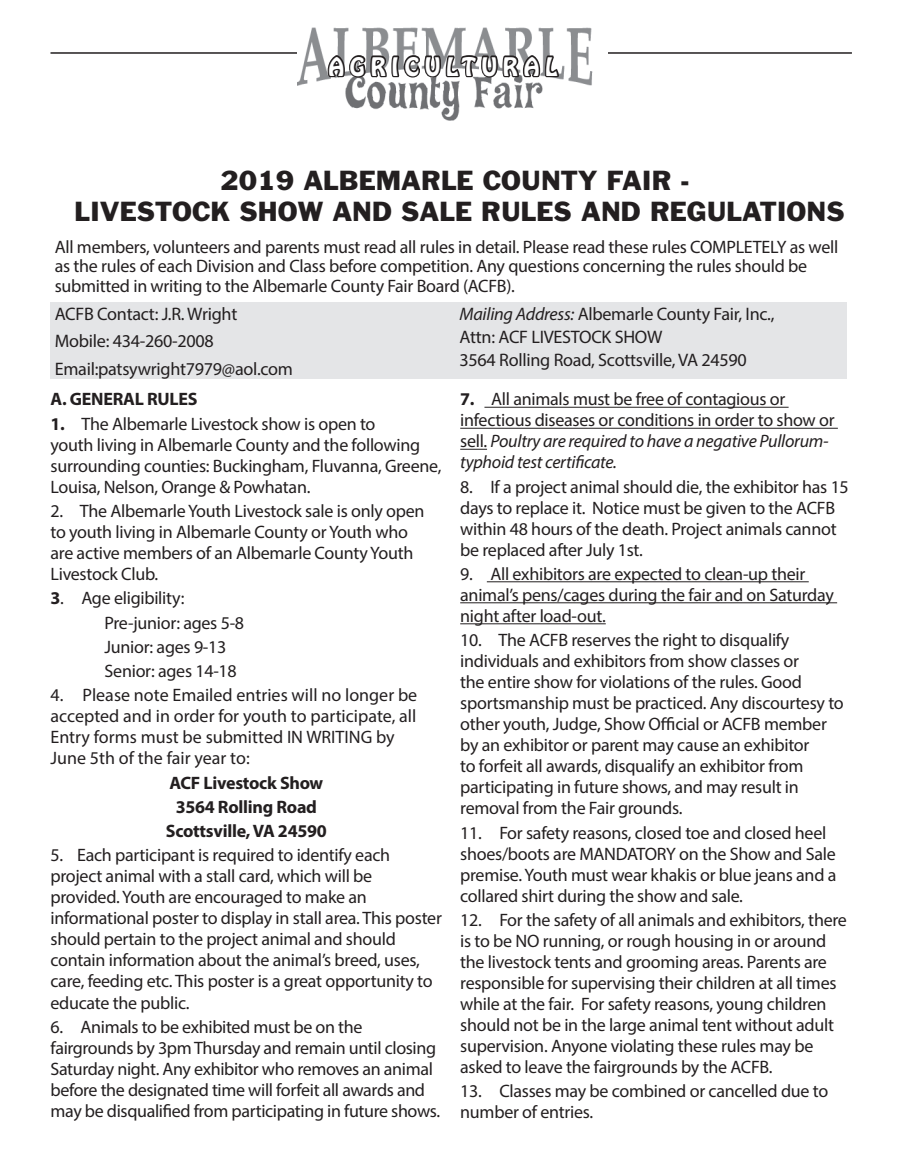
<style>
.page{position:relative;width:905px;height:1175px;background:#fff}
.page>*{position:absolute;margin:0;border:0;box-sizing:border-box;transform-origin:0 0}
.t1{font:25.5px/31.5px "Franklin Gothic";color:#231f20;text-align:center}
.t2{font:22.5px "Hobo";letter-spacing:.26em;color:#fff}
.t3{font:18.15px/27.3px "Myriad Pro";letter-spacing:-.015em;color:#231f20}
.t4{font:18px/21px "Myriad Pro";letter-spacing:-.015em;color:#231f20}
.t5{font:700 18px/24.3px "Myriad Pro";letter-spacing:-.015em;color:#231f20;text-align:center}
.s1{font-style:italic}
.s2{font-weight:700}
</style>
<div class="page">
<hr style="left:50px;top:52px;width:296px;height:2px;background:#231f20">
<hr style="left:555px;top:52px;width:296px;height:2px;background:#231f20">
<div style="left:50px;top:302px;width:796px;height:77px;background:#e4e5e7"></div>
<img style="left:297px;top:27px;width:311px;height:94px">
<hr style="left:484px;top:407px;width:304px;height:1px;background:#231f20">
<hr style="left:460px;top:428px;width:377px;height:1px;background:#231f20">
<svg style="left:460px;top:449px;width:27px;height:1px"></svg>
<hr style="left:487px;top:581px;width:321px;height:1px;background:#231f20">
<hr style="left:460px;top:602px;width:377px;height:1px;background:#231f20">
<hr style="left:460px;top:623px;width:145px;height:1px;background:#231f20">
<svg style="left:326px;top:54px;width:234px;height:25px"></svg>
<p class="t2" style="left:328px;top:51px;width:231px">AGRICULTURAL</p>
<h1 class="t1" style="left:74px;top:164px;width:771px">2019 ALBEMARLE COUNTY FAIR -<br>LIVESTOCK SHOW AND SALE RULES AND REGULATIONS</h1>
<p class="t4" style="left:55px;top:237px;width:785px;line-height:19.5px">All members, volunteers and parents must read all rules in detail. Please read these rules COMPLETELY as well as the rules of each Division and Class before competition. Any questions concerning the rules should be submitted in writing to the Albemarle County Fair Board (ACFB).</p>
<p class="t3" style="left:55px;top:300px;width:240px">ACFB Contact: J.R. Wright<br>Mobile: 434-260-2008<br>Email:patsywright7979@aol.com</p>
<p class="t3" style="left:459px;top:302px;width:316px;line-height:22.8px"><span class="s1">Mailing Address:</span> Albemarle County Fair, Inc.,<br>Attn: ACF LIVESTOCK SHOW<br>3564 Rolling Road, Scottsville, VA 24590</p>
<p class="t5" style="left:50px;top:386px;width:148px">A. GENERAL RULES</p>
<p class="t4" style="left:50px;top:413px;width:392px"><span class="s2">1.</span> The Albemarle Livestock show is open to<br>youth living in Albemarle County and the following surrounding counties: Buckingham, Fluvanna, Greene, Louisa, Nelson, Orange &amp; Powhatan.</p>
<p class="t4" style="left:50px;top:500px;width:375px">2. The Albemarle Youth Livestock sale is only open to youth living in Albemarle County or Youth who are active members of an Albemarle County Youth Livestock Club.</p>
<p class="t4" style="left:104px;top:586px;width:141px;line-height:24.3px;text-indent:-54px"><span class="s2">3</span>. Age eligibility:<br>Pre-junior: ages 5-8<br>Junior: ages 9-13<br>Senior: ages 14-18</p>
<p class="t4" style="left:50px;top:684px;width:368px">4. Please note Emailed entries will no longer be accepted and in order for youth to participate, all Entry forms must be submitted IN WRITING by June 5th of the fair year to:</p>
<p class="t5" style="left:166px;top:769px;width:162px">ACF Livestock Show<br>3564 Rolling Road<br>Scottsville, VA 24590</p>
<p class="t4" style="left:50px;top:844px;width:393px">5. Each participant is required to identify each project animal with a stall card, which will be provided. Youth are encouraged to make an informational poster to display in stall area. This poster should pertain to the project animal and should contain information about the animal’s breed, uses, care, feeding etc. This poster is a great opportunity to educate the public.</p>
<p class="t4" style="left:50px;top:1015px;width:391px">6. Animals to be exhibited must be on the fairgrounds by 3pm Thursday and remain until closing Saturday night. Any exhibitor who removes an animal before the designated time will forfeit all awards and may be disqualified from participating in future shows.</p>
<p class="t4" style="left:460px;top:388px;width:376px"><span class="s2">7.</span> All animals must be free of contagious or infectious diseases or conditions in order to show or sell. <span class="s1">Poultry are required to have a negative Pullorum&shy;typhoid test certificate.</span></p>
<p class="t4" style="left:460px;top:476px;width:390px">8. If a project animal should die, the exhibitor has 15 days to replace it. Notice must be given to the ACFB within 48 hours of the death. Project animals cannot be replaced after July 1st.</p>
<p class="t4" style="left:460px;top:563px;width:375px">9. All exhibitors are expected to clean-up their animal’s pens/cages during the fair and on Saturday night after load-out.</p>
<p class="t4" style="left:460px;top:629px;width:385px">10. The ACFB reserves the right to disqualify individuals and exhibitors from show classes or<br>the entire show for violations of the rules. Good sportsmanship must be practiced. Any discourtesy to other youth, Judge, Show Official or ACFB member by an exhibitor or parent may cause an exhibitor<br>to forfeit all awards, disqualify an exhibitor from participating in future shows, and may result in removal from the Fair grounds.</p>
<p class="t4" style="left:460px;top:822px;width:378px">11. For safety reasons, closed toe and closed heel shoes/boots are MANDATORY on the Show and Sale premise. Youth must wear khakis or blue jeans and a collared shirt during the show and sale.</p>
<p class="t4" style="left:460px;top:909px;width:388px">12. For the safety of all animals and exhibitors, there is to be NO running, or rough housing in or around the livestock tents and grooming areas. Parents are responsible for supervising their children at all times while at the fair. For safety reasons, young children should not be in the large animal tent without adult supervision. Anyone violating these rules may be asked to leave the fairgrounds by the ACFB.</p>
<p class="t4" style="left:460px;top:1080px;width:369px">13. Classes may be combined or cancelled due to number of entries.</p>
</div>
